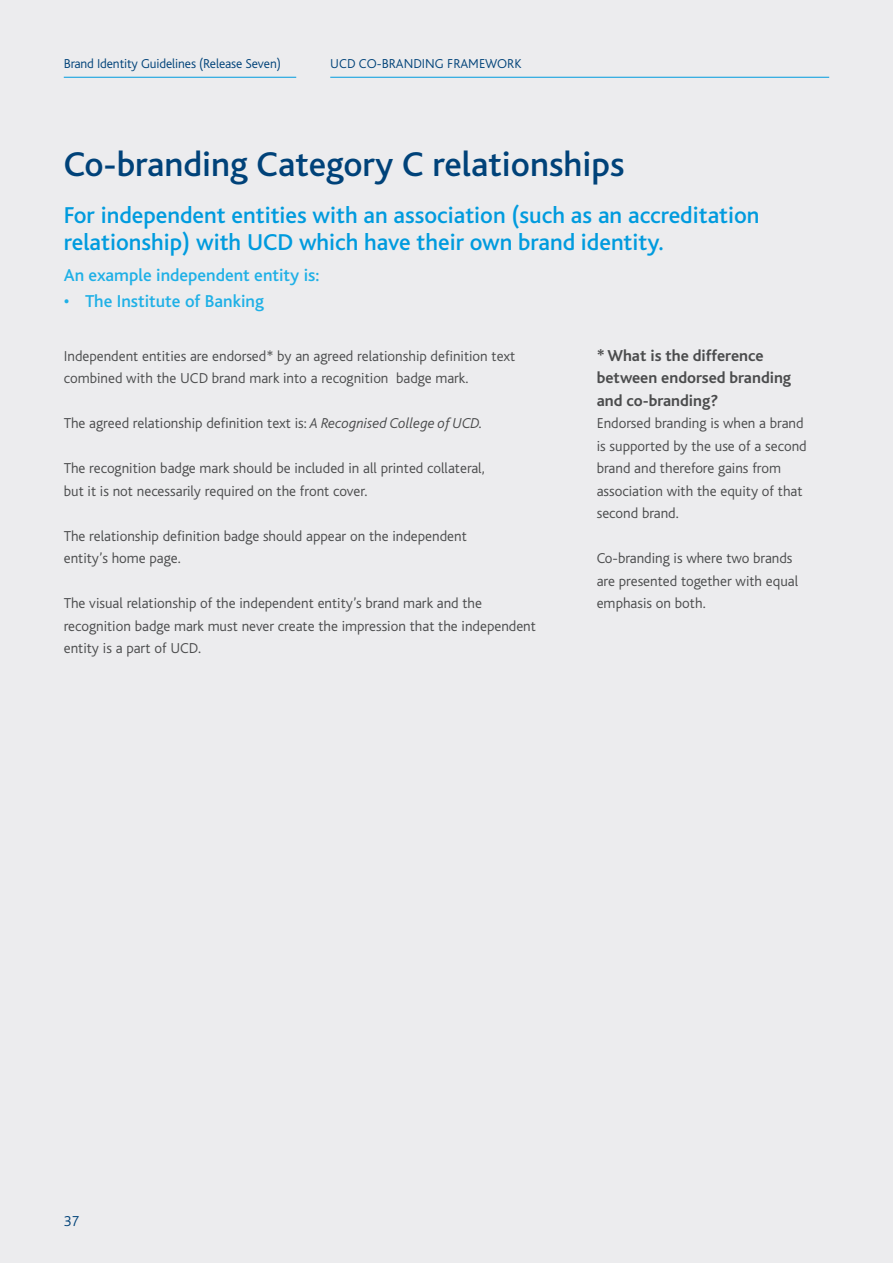
<style>
.page{position:relative;width:893px;height:1263px;background:#ececee}
.page>*{position:absolute;margin:0;border:0;box-sizing:border-box;transform-origin:0 0}
.UCDBG18_H1{font:500 36px "Bliss";color:#004279}
.UCDBG18_H2{font:500 24px/27px "Bliss";color:#009bde}
.UCDBG18_H3{font:500 18px "Bliss";color:#1fb0e6}
.UCDBG18_H4{font:700 16.5px/22.5px "Bliss";color:#4b4c4d}
.UCDBG18_body_text{font:300 15px/22.5px "Bliss";color:#4b4c4d}
.t1{font:300 15px "Bliss";color:#004279}
.t2{font:300 13.5px "Bliss";letter-spacing:-.01em;color:#004279}
.s1{font-style:italic}
</style>
<div class="page">
<hr style="left:64px;top:77px;width:232px;height:1px;background:#009bde">
<hr style="left:330px;top:77px;width:499px;height:1px;background:#009bde">
<p class="t2" style="left:64px;top:57px;width:219px">Brand Identity Guidelines (Release Seven)</p>
<p class="t2" style="left:330px;top:57px;width:193px">UCD CO-BRANDING FRAMEWORK</p>
<p class="UCDBG18_H1" style="left:64px;top:146px;width:562px">Co-branding Category C relationships</p>
<p class="UCDBG18_H2" style="left:64px;top:202px;width:697px">For independent entities with an association (such as an accreditation relationship) with UCD which have their own brand identity.</p>
<p class="UCDBG18_H3" style="left:64px;top:265px;width:257px">An example independent entity is:</p>
<p class="UCDBG18_H3" style="left:64px;top:292px;width:202px">• The Institute of Banking</p>
<p class="UCDBG18_H4" style="left:597px;top:344px;width:196px">* What is the difference between endorsed branding and co-branding?</p>
<p class="UCDBG18_body_text" style="left:597px;top:412px;width:211px">Endorsed branding is when a brand is supported by the use of a second brand and therefore gains from association with the equity of that second brand.</p>
<p class="UCDBG18_body_text" style="left:597px;top:547px;width:203px">Co-branding is where two brands are presented together with equal emphasis on both.</p>
<p class="UCDBG18_body_text" style="left:64px;top:345px;width:453px">Independent entities are endorsed* by an agreed relationship definition text combined with the UCD brand mark into a recognition badge mark.</p>
<p class="UCDBG18_body_text" style="left:64px;top:412px;width:421px">The agreed relationship definition text is: <span class="s1">A Recognised College of UCD.</span></p>
<p class="UCDBG18_body_text" style="left:64px;top:457px;width:422px">The recognition badge mark should be included in all printed collateral, but it is not necessarily required on the front cover.</p>
<p class="UCDBG18_body_text" style="left:64px;top:525px;width:405px">The relationship definition badge should appear on the independent entity’s home page.</p>
<p class="UCDBG18_body_text" style="left:64px;top:592px;width:474px">The visual relationship of the independent entity’s brand mark and the recognition badge mark must never create the impression that the independent entity is a part of UCD.</p>
<p class="t1" style="left:64px;top:1213px;width:17px">37</p>
</div>
